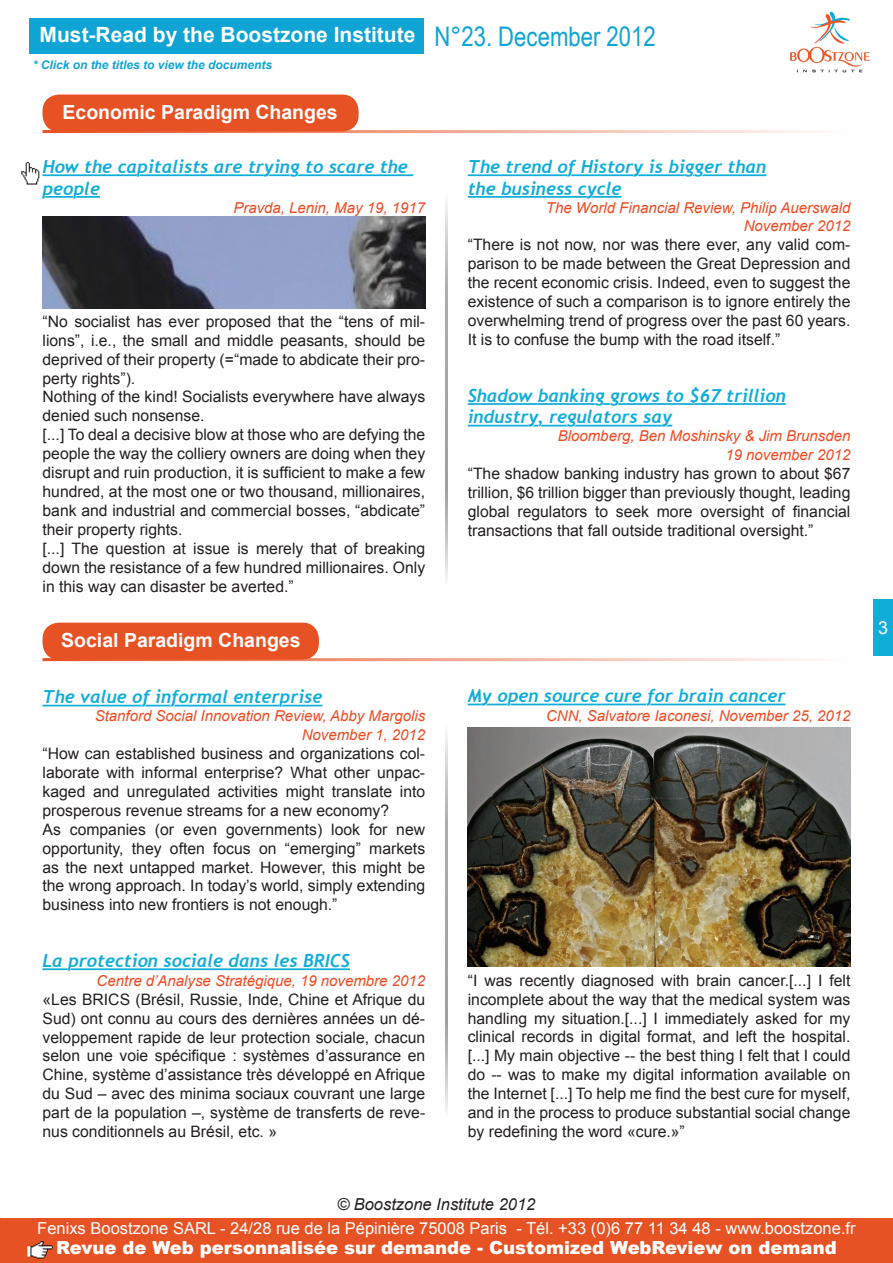
<style>
.page{position:relative;width:893px;height:1263px;background:#fff}
.page>*{position:absolute;margin:0;border:0;box-sizing:border-box;transform-origin:0 0}
.t1{font:700 21px "Arial";color:#fff}
.t2{font:700 19.5px "Arial";color:#fff}
.t3{font:italic 700 18px/21.6px "Trebuchet";color:#10add9}
.t4{font:900 18px "Arial";color:#fff}
.t5{font:18px "Arial";color:#fff}
.t6{font:16.5px "Arial";color:#fff}
.t7{font:italic 16.5px "Arial";color:#231f20}
.t8{font:15.75px/18.9px "Arial";color:#231f20;text-align:justify}
.t9{font:italic 15px/18.9px "Arial";color:#f04a22;text-align:right}
.t10{font:italic 700 12px "Arial";color:#0fa4d4}
.s1{font-family:"Arial Narrow";font-weight:400;font-size:27px;color:#0fa4d4}
</style>
<div class="page">
<img style="left:790px;top:11px;width:80px;height:62px">
<div style="left:0;top:1218px;width:893px;height:44px;background:#e75224"></div>
<img style="left:28px;top:1241px;width:25px;height:18px">
<div style="left:873px;top:600px;width:20px;height:56px;background:#10add9"></div>
<hr style="left:43px;top:130px;width:807px;height:3px;background:#e85224">
<div style="left:43px;top:95px;width:316px;height:37px;background:#e75224;border-radius:16px"></div>
<hr style="left:43px;top:658px;width:807px;height:3px;background:#e85224">
<div style="left:43px;top:623px;width:276px;height:37px;background:#e75224;border-radius:16px"></div>
<img style="left:21px;top:162px;width:19px;height:23px">
<svg style="left:445px;top:202px;width:3px;height:379px"></svg>
<svg style="left:445px;top:734px;width:3px;height:378px"></svg>
<div style="left:30px;top:18px;width:394px;height:35px;background:#0fa4d4"></div>
<hr style="left:43px;top:174px;width:370px;height:2px;background:#10add9">
<svg style="left:249px;top:174px;width:51px;height:3px"></svg>
<svg style="left:42px;top:174px;width:201px;height:24px"></svg>
<img style="left:43px;top:217px;width:382px;height:91px">
<hr style="left:468px;top:403px;width:318px;height:2px;background:#10add9">
<svg style="left:690px;top:403px;width:96px;height:1px"></svg>
<svg style="left:467px;top:403px;width:217px;height:24px"></svg>
<svg style="left:468px;top:174px;width:298px;height:24px"></svg>
<hr style="left:43px;top:705px;width:279px;height:1px;background:#10add9">
<svg style="left:44px;top:704px;width:184px;height:3px"></svg>
<svg style="left:234px;top:704px;width:89px;height:3px"></svg>
<svg style="left:42px;top:968px;width:308px;height:3px"></svg>
<svg style="left:467px;top:703px;width:319px;height:3px"></svg>
<img style="left:468px;top:727px;width:382px;height:240px">
<h1 class="t1" style="left:40px;top:20px;width:618px">Must-Read by the Boostzone Institute <span class="s1">N°23. December 2012</span></h1>
<p class="t10" style="left:33px;top:57px;width:241px">* Click on the titles to view the documents</p>
<p class="t2" style="left:63px;top:99px;width:277px">Economic Paradigm Changes</p>
<p class="t3" style="left:43px;top:156px;width:367px">How the capitalists are trying to scare the people</p>
<p class="t9" style="left:233px;top:199px;width:193px">Pravda, Lenin, May 19, 1917</p>
<p class="t8" style="left:43px;top:312px;width:384px;text-align:left">“No socialist has ever proposed that the “tens of mil&shy;lions”, i.e., the small and middle peasants, should be deprived of their property (=“made to abdicate their pro&shy;perty rights”).<br>Nothing of the kind! Socialists everywhere have always denied such nonsense.<br>[...] To deal a decisive blow at those who are defying the people the way the colliery owners are doing when they disrupt and ruin production, it is sufficient to make a few hundred, at the most one or two thousand, millionaires, bank and industrial and commercial bosses, “abdicate” their property rights.<br>[...] The question at issue is merely that of breaking down the resistance of a few hundred millionaires. Only in this way can disaster be averted.”</p>
<p class="t2" style="left:61px;top:627px;width:241px">Social Paradigm Changes</p>
<p class="t3" style="left:43px;top:686px;width:281px">The value of informal enterprise</p>
<p class="t9" style="left:95px;top:707px;width:332px">Stanford Social Innovation Review, Abby Margolis<br>November 1, 2012</p>
<p class="t8" style="left:43px;top:744px;width:384px;text-align:left">“How can established business and organizations col&shy;laborate with informal enterprise? What other unpac&shy;kaged and unregulated activities might translate into prosperous revenue streams for a new economy?<br>As companies (or even governments) look for new opportunity, they often focus on “emerging” markets as the next untapped market. However, this might be the wrong approach. In today’s world, simply extending business into new frontiers is not enough.”</p>
<p class="t3" style="left:43px;top:950px;width:309px">La protection sociale dans les BRICS</p>
<p class="t9" style="left:97px;top:971px;width:330px">Centre d’Analyse Stratégique, 19 novembre 2012</p>
<p class="t8" style="left:43px;top:990px;width:384px">«Les BRICS (Brésil, Russie, Inde, Chine et Afrique du Sud) ont connu au cours des dernières années un dé&shy;veloppement rapide de leur protection sociale, chacun selon une voie spécifique : systèmes d’assurance en Chine, système d’assistance très développé en Afrique du Sud – avec des minima sociaux couvrant une large part de la population –, système de transferts de reve&shy;nus conditionnels au Brésil, etc. »</p>
<p class="t3" style="left:468px;top:156px;width:300px">The trend of History is bigger than the business cycle</p>
<p class="t9" style="left:546px;top:198px;width:306px">The World Financial Review, Philip Auerswald<br>November 2012</p>
<p class="t8" style="left:468px;top:236px;width:384px">“There is not now, nor was there ever, any valid com&shy;parison to be made between the Great Depression and the recent economic crisis. Indeed, even to suggest the existence of such a comparison is to ignore entirely the overwhelming trend of progress over the past 60 years.<br>It is to confuse the bump with the road itself.”</p>
<p class="t3" style="left:468px;top:385px;width:320px">Shadow banking grows to $67 trillion industry, regulators say</p>
<p class="t9" style="left:558px;top:427px;width:294px">Bloomberg, Ben Moshinsky &amp; Jim Brunsden<br>19 november 2012</p>
<p class="t8" style="left:468px;top:464px;width:384px">“The shadow banking industry has grown to about $67 trillion, $6 trillion bigger than previously thought, leading global regulators to seek more oversight of financial transactions that fall outside traditional oversight.”</p>
<p class="t3" style="left:468px;top:685px;width:319px">My open source cure for brain cancer</p>
<p class="t9" style="left:546px;top:706px;width:306px">CNN, Salvatore Iaconesi, November 25, 2012</p>
<p class="t8" style="left:468px;top:971px;width:384px">“I was recently diagnosed with brain cancer.[...] I felt incomplete about the way that the medical system was handling my situation.[...] I immediately asked for my clinical records in digital format, and left the hospital. [...] My main objective -- the best thing I felt that I could do -- was to make my digital information available on the Internet [...] To help me find the best cure for myself, and in the process to produce substantial social change by redefining the word «cure.»”</p>
<p class="t5" style="left:878px;top:616px;width:12px">3</p>
<p class="t7" style="left:337px;top:1194px;width:200px">© Boostzone Institute 2012</p>
<p class="t6" style="left:37px;top:1217px;width:820px">Fenixs Boostzone SARL - 24/28 rue de la Pépinière 75008 Paris - Tél. +33 (0)6 77 11 34 48 - www.boostzone.fr</p>
<p class="t4" style="left:56px;top:1234px;width:782px">Revue de Web personnalisée sur demande - Customized WebReview on demand</p>
</div>
